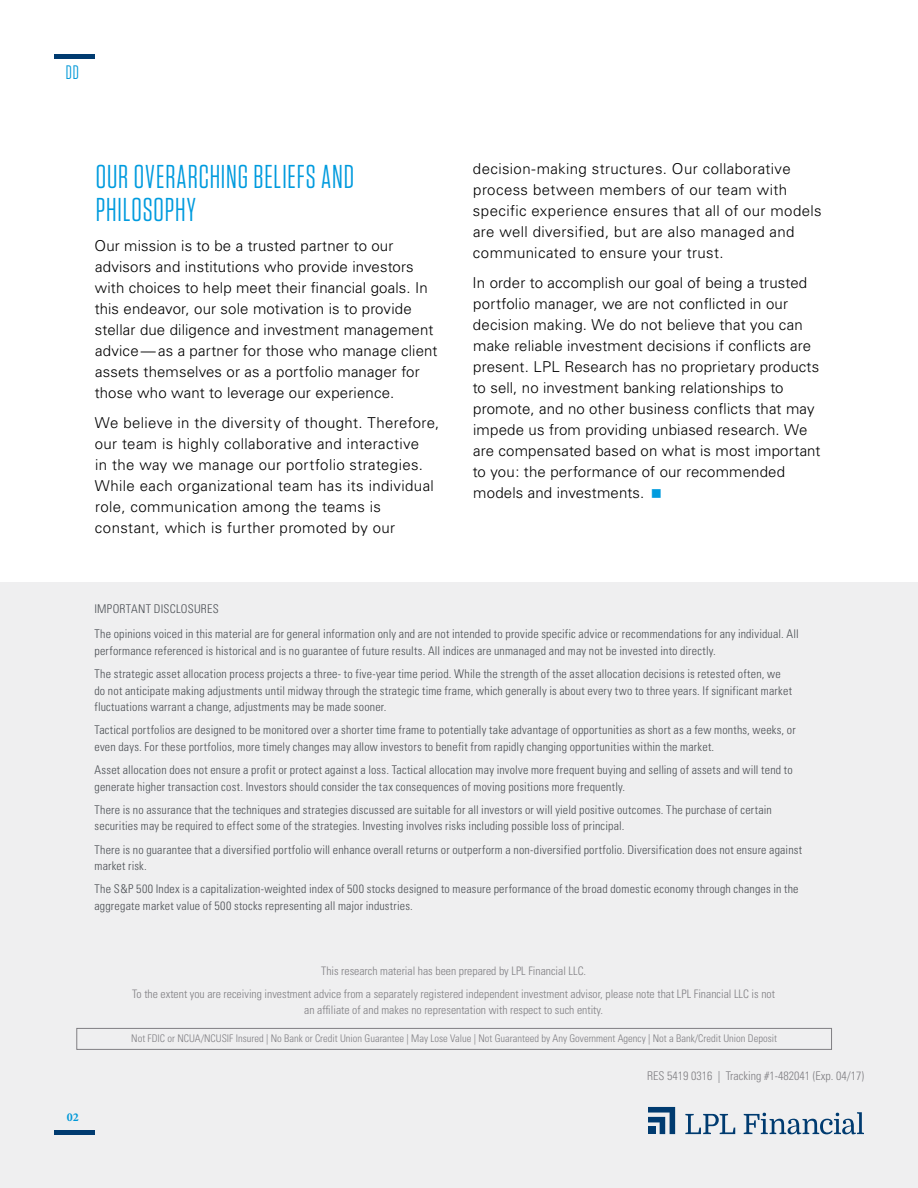
<style>
.page{position:relative;width:918px;height:1188px;background:#fff}
.page>*{position:absolute;margin:0;border:0;box-sizing:border-box;transform-origin:0 0}
.t1{font:33px/33px "Tungsten Narrow";letter-spacing:.03em;color:#009bde}
.t2{font:19.5px "Tungsten Narrow";color:#0098d8}
.t3{font:300 15px/21px "Univers";letter-spacing:.015em;color:#000}
.t4{font:300 condensed 12px/16.5px "Univers";letter-spacing:.015em;color:#4b4f54}
.t5{font:300 condensed 12px "Univers";color:#807f83}
.t6{font:700 12px "Minion Pro";color:#0098d8}
.t7{font:300 condensed 11.7px/22.8px "Univers";color:#807f83;text-align:center}
.t8{font:300 condensed 10.5px "Univers";color:#807f83}
.s1{color:#009bde}
</style>
<div class="page">
<div style="left:0;top:918px;width:918px;height:270px;background:#efeff0"></div>
<svg style="left:648px;top:1107px;width:27px;height:27px"></svg>
<div style="left:648px;top:1127px;width:7px;height:7px;background:#003b70"></div>
<svg style="left:685px;top:1114px;width:50px;height:20px"></svg>
<svg style="left:744px;top:1112px;width:120px;height:22px"></svg>
<hr style="left:54px;top:1130px;width:40px;height:4px;background:#003b70">
<div style="left:76px;top:1028px;width:756px;height:22px;border:1px solid #807f83"></div>
<div style="left:54px;top:54px;width:40px;height:5px;background:#003b70"></div>
<div style="left:0;top:582px;width:918px;height:349px;background:#efeff0"></div>
<h2 class="t2" style="left:66px;top:62px;width:15px">DD</h2>
<h1 class="t1" style="left:96px;top:161px;width:260px">OUR OVERARCHING BELIEFS AND<br>PHILOSOPHY</h1>
<p class="t3" style="left:94px;top:236px;width:345px">Our mission is to be a trusted partner to our advisors and institutions who provide investors with choices to help meet their financial goals. In this endeavor, our sole motivation is to provide stellar due diligence and investment management advice—as a partner for those who manage client assets themselves or as a portfolio manager for those who want to leverage our experience.</p>
<p class="t3" style="left:95px;top:413px;width:346px">We believe in the diversity of thought. Therefore, our team is highly collaborative and interactive<br>in the way we manage our portfolio strategies.<br>While each organizational team has its individual role, communication among the teams is constant, which is further promoted by our</p>
<p class="t3" style="left:473px;top:158px;width:350px">decision-making structures. Our collaborative process between members of our team with specific experience ensures that all of our models are well diversified, but are also managed and communicated to ensure your trust.</p>
<p class="t3" style="left:473px;top:272px;width:349px">In order to accomplish our goal of being a trusted portfolio manager, we are not conflicted in our decision making. We do not believe that you can make reliable investment decisions if conflicts are present. LPL Research has no proprietary products to sell, no investment banking relationships to promote, and no other business conflicts that may impede us from providing unbiased research. We are compensated based on what is most important to you: the performance of our recommended models and investments. <span class="s1">■</span></p>
<p class="t4" style="left:94px;top:596px;width:706px;line-height:25.5px">IMPORTANT DISCLOSURES<br>The opinions voiced in this material are for general information only and are not intended to provide specific advice or recommendations for any individual. All</p>
<p class="t4" style="left:94px;top:639px;width:688px;line-height:23.2px">performance referenced is historical and is no guarantee of future results. All indices are unmanaged and may not be invested into directly.<br>The strategic asset allocation process projects a three- to five-year time period. While the strength of the asset allocation decisions is retested often, we</p>
<p class="t4" style="left:94px;top:682px;width:699px">do not anticipate making adjustments until midway through the strategic time frame, which generally is about every two to three years. If significant market fluctuations warrant a change, adjustments may be made sooner.</p>
<p class="t4" style="left:94px;top:722px;width:703px">Tactical portfolios are designed to be monitored over a shorter time frame to potentially take advantage of opportunities as short as a few months, weeks, or even days. For these portfolios, more timely changes may allow investors to benefit from rapidly changing opportunities within the market.</p>
<p class="t4" style="left:94px;top:762px;width:700px">Asset allocation does not ensure a profit or protect against a loss. Tactical allocation may involve more frequent buying and selling of assets and will tend to generate higher transaction cost. Investors should consider the tax consequences of moving positions more frequently.</p>
<p class="t4" style="left:94px;top:801px;width:679px">There is no assurance that the techniques and strategies discussed are suitable for all investors or will yield positive outcomes. The purchase of certain securities may be required to effect some of the strategies. Investing involves risks including possible loss of principal.</p>
<p class="t4" style="left:94px;top:841px;width:709px">There is no guarantee that a diversified portfolio will enhance overall returns or outperform a non-diversified portfolio. Diversification does not ensure against market risk.</p>
<p class="t4" style="left:94px;top:881px;width:706px">The S&amp;P 500 Index is a capitalization-weighted index of 500 stocks designed to measure performance of the broad domestic economy through changes in the aggregate market value of 500 stocks representing all major industries.</p>
<p class="t6" style="left:67px;top:1109px;width:13px">02</p>
<p class="t7" style="left:132px;top:959px;width:644px">This research material has been prepared by LPL Financial LLC.<br>To the extent you are receiving investment advice from a separately registered independent investment advisor, please note that LPL Financial LLC is not</p>
<p class="t7" style="left:304px;top:998px;width:300px">an affiliate of and makes no representation with respect to such entity.</p>
<p class="t8" style="left:131px;top:1032px;width:647px">Not FDIC or NCUA/NCUSIF Insured | No Bank or Credit Union Guarantee | May Lose Value | Not Guaranteed by Any Government Agency | Not a Bank/Credit Union Deposit</p>
<p class="t5" style="left:647px;top:1068px;width:218px">RES 5419 0316 | Tracking #1-482041 (Exp. 04/17)</p>
</div>
